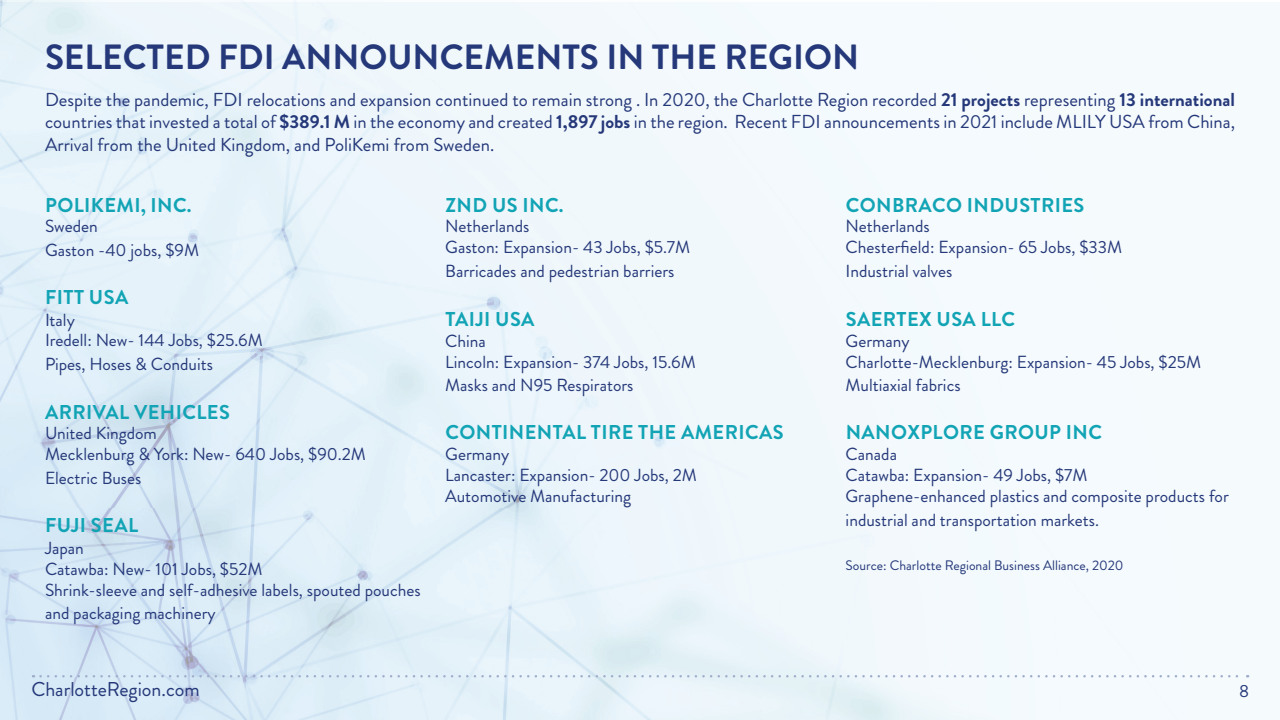
<style>
.page{position:relative;width:1280px;height:720px;background:#fff}
.page>*{position:absolute;margin:0;border:0;box-sizing:border-box;transform-origin:0 0}
.t1{font:700 35px "Brandon Grotesque";color:#253879}
.t2{font:700 20px "Brandon Grotesque";letter-spacing:.02em;color:#12a4b5}
.t3{font:20px "Brandon Grotesque";color:#253879}
.t4{font:18.75px/22.5px "Brandon Grotesque";color:#253879;text-align:justify}
.t5{font:17.5px/21px "Brandon Grotesque";color:#253879}
.t6{font:13.75px "Brandon Grotesque";color:#253879}
.s1{font-weight:700}
</style>
<div class="page">
<img style="left:0;top:0;width:1250px;height:720px">
<svg style="left:41px;top:675px;width:1207px;height:3px"></svg>
<h1 class="t1" style="left:45px;top:33px;width:816px">SELECTED FDI ANNOUNCEMENTS IN THE REGION</h1>
<p class="t4" style="left:45px;top:88px;width:1192px">Despite the pandemic, FDI relocations and expansion continued to remain strong . In 2020, the Charlotte Region recorded <span class="s1">21 projects</span> representing <span class="s1">13 international </span>countries that invested a total of <span class="s1">$389.1 M</span> in the economy and created <span class="s1">1,897 jobs</span> in the region. Recent FDI announcements in 2021 include MLILY USA from China, Arrival from the United Kingdom, and PoliKemi from Sweden.</p>
<p class="t2" style="left:45px;top:191px;width:148px">POLIKEMI, INC.</p>
<p class="t5" style="left:45px;top:215px;width:156px;line-height:24px">Sweden<br>Gaston -40 jobs, $9M</p>
<p class="t2" style="left:45px;top:284px;width:85px">FITT USA</p>
<p class="t5" style="left:45px;top:309px;width:219px">Italy<br>Iredell: New- 144 Jobs, $25.6M</p>
<p class="t5" style="left:45px;top:354px;width:169px">Pipes, Hoses &amp; Conduits</p>
<p class="t2" style="left:45px;top:398px;width:186px">ARRIVAL VEHICLES</p>
<p class="t5" style="left:45px;top:423px;width:323px">United Kingdom<br>Mecklenburg &amp; York: New- 640 Jobs, $90.2M</p>
<p class="t5" style="left:45px;top:468px;width:98px">Electric Buses</p>
<p class="t2" style="left:45px;top:512px;width:95px">FUJI SEAL</p>
<p class="t5" style="left:45px;top:537px;width:377px">Japan<br>Catawba: New- 101 Jobs, $52M<br>Shrink-sleeve and self-adhesive labels, spouted pouches</p>
<p class="t5" style="left:45px;top:603px;width:172px">and packaging machinery</p>
<p class="t2" style="left:445px;top:191px;width:120px">ZND US INC.</p>
<p class="t5" style="left:445px;top:216px;width:247px">Netherlands<br>Gaston: Expansion- 43 Jobs, $5.7M</p>
<p class="t5" style="left:445px;top:261px;width:231px">Barricades and pedestrian barriers</p>
<p class="t2" style="left:445px;top:305px;width:91px">TAIJI USA</p>
<p class="t5" style="left:445px;top:330px;width:252px">China<br>Lincoln: Expansion- 374 Jobs, 15.6M</p>
<p class="t5" style="left:445px;top:375px;width:190px">Masks and N95 Respirators</p>
<p class="t2" style="left:445px;top:419px;width:340px">CONTINENTAL TIRE THE AMERICAS</p>
<p class="t5" style="left:445px;top:444px;width:253px">Germany<br>Lancaster: Expansion- 200 Jobs, 2M<br>Automotive Manufacturing</p>
<p class="t2" style="left:846px;top:191px;width:240px">CONBRACO INDUSTRIES</p>
<p class="t5" style="left:846px;top:216px;width:278px">Netherlands<br>Chesterfield: Expansion- 65 Jobs, $33M</p>
<p class="t5" style="left:846px;top:261px;width:108px">Industrial valves</p>
<p class="t2" style="left:846px;top:305px;width:171px">SAERTEX USA LLC</p>
<p class="t5" style="left:846px;top:330px;width:357px">Germany<br>Charlotte-Mecklenburg: Expansion- 45 Jobs, $25M</p>
<p class="t5" style="left:846px;top:375px;width:116px">Multiaxial fabrics</p>
<p class="t2" style="left:846px;top:419px;width:258px">NANOXPLORE GROUP INC</p>
<p class="t5" style="left:846px;top:444px;width:385px">Canada<br>Catawba: Expansion- 49 Jobs, $7M<br>Graphene-enhanced plastics and composite products for</p>
<p class="t5" style="left:846px;top:510px;width:255px">industrial and transportation markets.</p>
<p class="t6" style="left:846px;top:555px;width:280px">Source: Charlotte Regional Business Alliance, 2020</p>
<p class="t3" style="left:31px;top:676px;width:170px">CharlotteRegion.com</p>
<p class="t5" style="left:1239px;top:681px;width:12px">8</p>
</div>
